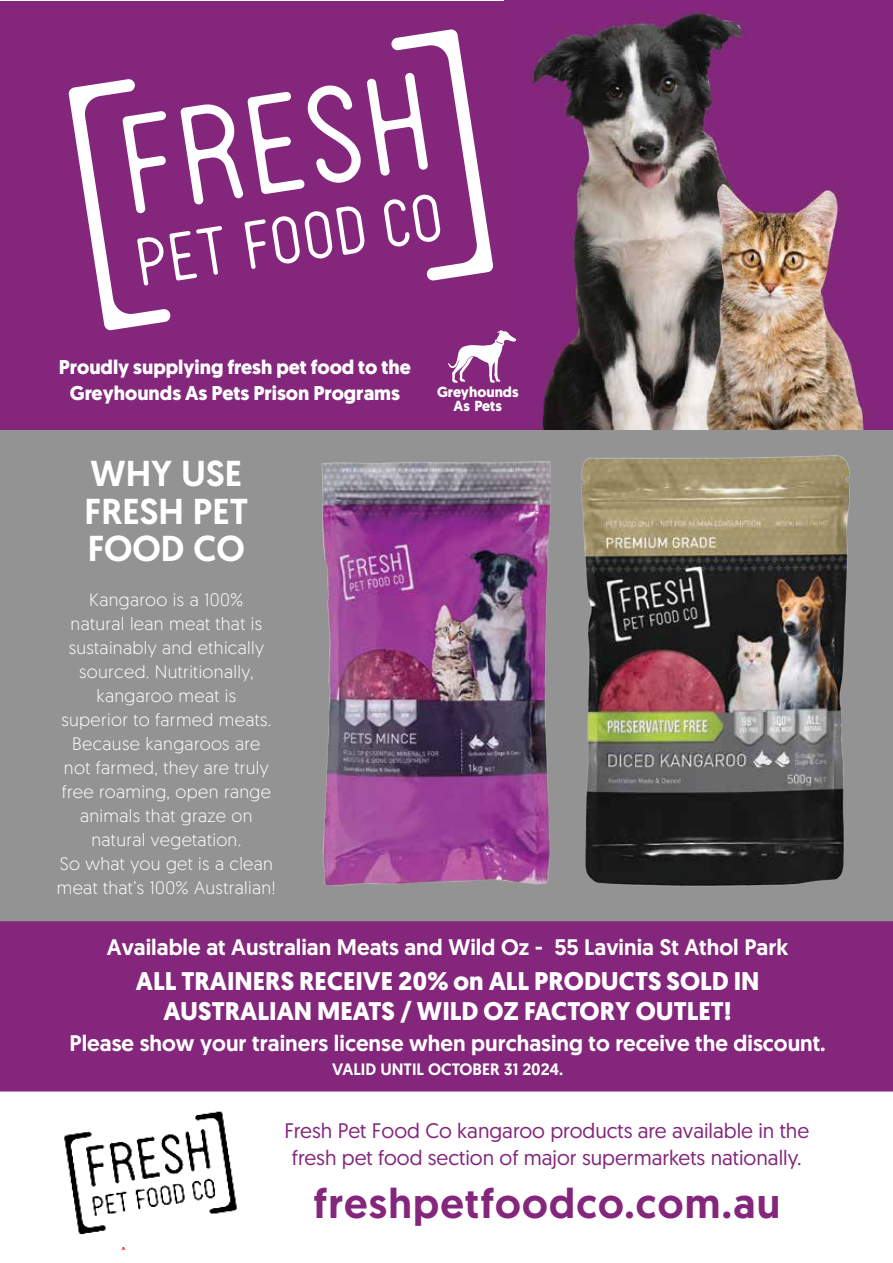
<style>
.page{position:relative;width:893px;height:1263px;background:#fff}
.page>*{position:absolute;margin:0;border:0;box-sizing:border-box;transform-origin:0 0}
.t1{font:500 42px "Geomanist";letter-spacing:.03em;color:#84277c}
.t2{font:500 36px/37.5px "Geomanist";color:#fff}
.t3{font:700 25.5px/30px "Geomanist";color:#fff;text-align:center}
.t4{font:500 22.5px "Geomanist";color:#fff}
.t5{font:21px/27px "Geomanist";color:#84277c;text-align:center}
.t6{font:700 19.95px/26.5px "Geomanist";color:#fff;text-align:center}
.t7{font:300 18px/24px "Geomanist";letter-spacing:.02em;color:#fff;text-align:center}
.t8{font:500 16.5px "Geomanist";color:#fff}
.t9{font:700 14.55px/14.7px "Geomanist";letter-spacing:.01em;color:#fff;text-align:center}
</style>
<div class="page">
<div style="left:1px;top:1px;width:891px;height:436px;background:#84277c"></div>
<img style="left:64px;top:1111px;width:173px;height:124px">
<img style="left:531px;top:1px;width:362px;height:429px">
<div style="left:1px;top:430px;width:892px;height:661px;background:#939393"></div>
<img style="left:594px;top:455px;width:256px;height:432px">
<img style="left:322px;top:422px;width:272px;height:464px">
<div style="left:0;top:921px;width:893px;height:170px;background:#84277c"></div>
<svg style="left:69px;top:29px;width:448px;height:354px"></svg>
<p class="t6" style="left:59px;top:353px;width:354px">Proudly supplying fresh pet food to the<br>Greyhounds As Pets Prison Programs</p>
<h2 class="t2" style="left:85px;top:454px;width:165px">WHY USE<br>FRESH PET<br>FOOD CO</h2>
<p class="t7" style="left:57px;top:587px;width:221px">Kangaroo is a 100%<br>natural lean meat that is sustainably and ethically sourced. Nutritionally, kangaroo meat is<br>superior to farmed meats.<br>Because kangaroos are<br>not farmed, they are truly free roaming, open range animals that graze on natural vegetation.<br>So what you get is a clean meat that’s 100% Australian!</p>
<p class="t9" style="left:437px;top:384px;width:83px">Greyhounds<br>As Pets</p>
<p class="t4" style="left:107px;top:932px;width:683px">Available at Australian Meats and Wild Oz - 55 Lavinia St Athol Park</p>
<h3 class="t3" style="left:136px;top:966px;width:625px">ALL TRAINERS RECEIVE 20% on ALL PRODUCTS SOLD IN<br>AUSTRALIAN MEATS / WILD OZ FACTORY OUTLET!</h3>
<p class="t4" style="left:70px;top:1028px;width:758px">Please show your trainers license when purchasing to receive the discount.</p>
<p class="t8" style="left:332px;top:1058px;width:232px">VALID UNTIL OCTOBER 31 2024.</p>
<p class="t5" style="left:284px;top:1116px;width:526px">Fresh Pet Food Co kangaroo products are available in the fresh pet food section of major supermarkets nationally.</p>
<h1 class="t1" style="left:314px;top:1176px;width:468px">freshpetfoodco.com.au</h1>
</div>
